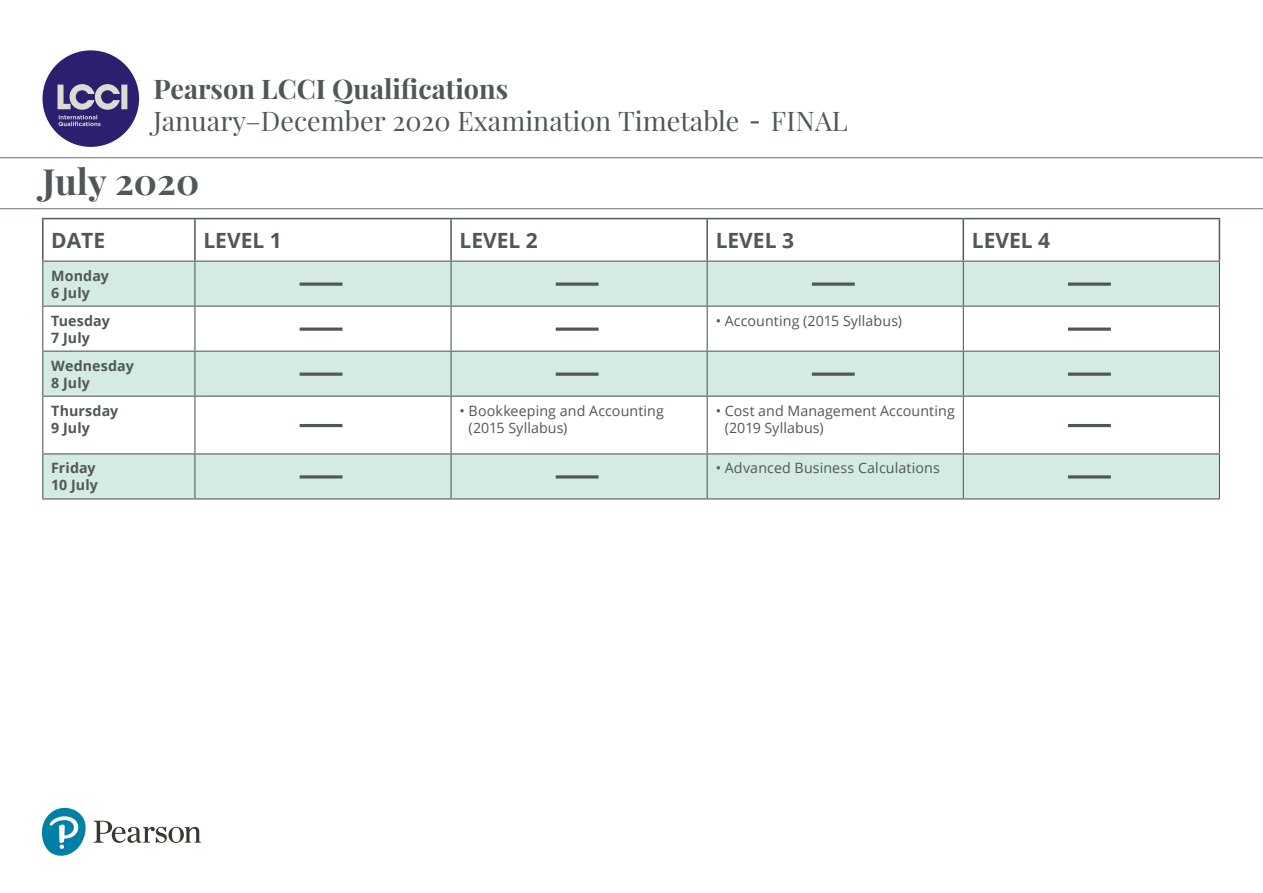
<style>
.page{position:relative;width:1263px;height:893px;background:#fff}
.page>*{position:absolute;margin:0;border:0;box-sizing:border-box;transform-origin:0 0}
.t1{font:700 36px "Playfair Display";color:#505759}
.t2{font:27px/32.4px "Playfair Display";color:#505759}
.t3{font:700 21px "Open Sans";color:#505759}
.t4{font:14.25px/17.1px "Open Sans";letter-spacing:.005em;color:#505759}
.t5{font:700 14.25px/17.1px "Open Sans";letter-spacing:.005em;color:#505759}
.s1{font-weight:700}
.s2{font-family:"Verdana"}
</style>
<div class="page">
<hr style="left:0;top:157px;width:1263px;height:1px;background:#73797a">
<hr style="left:0;top:208px;width:1263px;height:1px;background:#73797a">
<div style="left:43px;top:50px;width:96px;height:97px;background:#2a206f;border-radius:50%"></div>
<svg style="left:58px;top:84px;width:69px;height:42px"></svg>
<svg style="left:41px;top:807px;width:160px;height:49px"></svg>
<svg style="left:44px;top:219px;width:1175px;height:42px"></svg>
<div style="left:43px;top:262px;width:1176px;height:236px;background:#d4eae4"></div>
<svg style="left:43px;top:307px;width:1176px;height:146px"></svg>
<svg style="left:43px;top:352px;width:920px;height:146px;fill:#d4eae4"></svg>
<hr style="left:42px;top:261px;width:153px;height:1px;background:#505759">
<hr style="left:42px;top:262px;width:1px;height:44px;background:#505759">
<hr style="left:195px;top:261px;width:256px;height:1px;background:#505759">
<hr style="left:451px;top:261px;width:256px;height:1px;background:#505759">
<hr style="left:707px;top:261px;width:256px;height:1px;background:#505759">
<hr style="left:963px;top:261px;width:257px;height:1px;background:#505759">
<hr style="left:195px;top:351px;width:256px;height:1px;background:#505759">
<hr style="left:451px;top:351px;width:256px;height:1px;background:#505759">
<hr style="left:963px;top:351px;width:257px;height:1px;background:#505759">
<hr style="left:195px;top:453px;width:256px;height:1px;background:#505759">
<hr style="left:451px;top:453px;width:256px;height:1px;background:#505759">
<hr style="left:963px;top:453px;width:257px;height:1px;background:#505759">
<hr style="left:42px;top:306px;width:153px;height:1px;background:#505759">
<hr style="left:42px;top:307px;width:1px;height:44px;background:#505759">
<hr style="left:195px;top:306px;width:256px;height:1px;background:#505759">
<hr style="left:451px;top:306px;width:256px;height:1px;background:#505759">
<hr style="left:707px;top:306px;width:256px;height:1px;background:#505759">
<hr style="left:963px;top:306px;width:257px;height:1px;background:#505759">
<hr style="left:195px;top:396px;width:256px;height:1px;background:#505759">
<hr style="left:451px;top:396px;width:256px;height:1px;background:#505759">
<hr style="left:707px;top:396px;width:256px;height:1px;background:#505759">
<hr style="left:963px;top:396px;width:257px;height:1px;background:#505759">
<hr style="left:195px;top:498px;width:256px;height:1px;background:#505759">
<hr style="left:451px;top:498px;width:256px;height:1px;background:#505759">
<hr style="left:963px;top:498px;width:257px;height:1px;background:#505759">
<hr style="left:42px;top:352px;width:1px;height:44px;background:#505759">
<hr style="left:42px;top:351px;width:153px;height:1px;background:#505759">
<hr style="left:42px;top:396px;width:153px;height:1px;background:#505759">
<hr style="left:42px;top:397px;width:1px;height:56px;background:#505759">
<hr style="left:194px;top:307px;width:1px;height:44px;background:#505759">
<hr style="left:450px;top:307px;width:2px;height:44px;background:#505759">
<hr style="left:963px;top:307px;width:1px;height:44px;background:#505759">
<hr style="left:194px;top:397px;width:1px;height:56px;background:#505759">
<hr style="left:450px;top:397px;width:2px;height:56px;background:#505759">
<hr style="left:963px;top:397px;width:1px;height:56px;background:#505759">
<hr style="left:707px;top:307px;width:1px;height:44px;background:#505759">
<hr style="left:1219px;top:307px;width:1px;height:44px;background:#505759">
<hr style="left:707px;top:397px;width:1px;height:56px;background:#505759">
<hr style="left:1219px;top:397px;width:1px;height:56px;background:#505759">
<hr style="left:42px;top:454px;width:1px;height:44px;background:#505759">
<hr style="left:42px;top:453px;width:153px;height:1px;background:#505759">
<hr style="left:707px;top:351px;width:256px;height:1px;background:#505759">
<hr style="left:707px;top:453px;width:256px;height:1px;background:#505759">
<hr style="left:42px;top:498px;width:153px;height:1px;background:#505759">
<hr style="left:707px;top:498px;width:256px;height:1px;background:#505759">
<hr style="left:194px;top:262px;width:1px;height:44px;background:#505759">
<hr style="left:450px;top:262px;width:2px;height:44px;background:#505759">
<hr style="left:707px;top:262px;width:1px;height:44px;background:#505759">
<hr style="left:963px;top:262px;width:1px;height:44px;background:#505759">
<hr style="left:1219px;top:262px;width:1px;height:44px;background:#505759">
<hr style="left:194px;top:352px;width:1px;height:44px;background:#505759">
<hr style="left:450px;top:352px;width:2px;height:44px;background:#505759">
<hr style="left:707px;top:352px;width:1px;height:44px;background:#505759">
<hr style="left:963px;top:352px;width:1px;height:44px;background:#505759">
<hr style="left:1219px;top:352px;width:1px;height:44px;background:#505759">
<hr style="left:194px;top:454px;width:1px;height:44px;background:#505759">
<hr style="left:450px;top:454px;width:2px;height:44px;background:#505759">
<hr style="left:707px;top:454px;width:1px;height:44px;background:#505759">
<hr style="left:963px;top:454px;width:1px;height:44px;background:#505759">
<hr style="left:1219px;top:454px;width:1px;height:44px;background:#505759">
<hr style="left:42px;top:218px;width:153px;height:1px;background:#505759">
<hr style="left:42px;top:219px;width:2px;height:42px;background:#505759">
<hr style="left:195px;top:218px;width:256px;height:1px;background:#505759">
<hr style="left:194px;top:219px;width:2px;height:42px;background:#505759">
<hr style="left:451px;top:218px;width:256px;height:1px;background:#505759">
<hr style="left:450px;top:219px;width:2px;height:42px;background:#505759">
<hr style="left:963px;top:218px;width:257px;height:1px;background:#505759">
<hr style="left:1219px;top:219px;width:1px;height:42px;background:#505759">
<hr style="left:707px;top:218px;width:256px;height:1px;background:#505759">
<hr style="left:706px;top:219px;width:2px;height:42px;background:#505759">
<hr style="left:962px;top:219px;width:2px;height:42px;background:#505759">
<hr style="left:300px;top:283px;width:42px;height:3px;background:#505759">
<hr style="left:556px;top:283px;width:43px;height:3px;background:#505759">
<hr style="left:812px;top:283px;width:43px;height:3px;background:#505759">
<hr style="left:1068px;top:283px;width:43px;height:3px;background:#505759">
<hr style="left:300px;top:328px;width:42px;height:3px;background:#505759">
<hr style="left:556px;top:328px;width:43px;height:3px;background:#505759">
<hr style="left:1068px;top:328px;width:43px;height:3px;background:#505759">
<hr style="left:300px;top:373px;width:42px;height:3px;background:#505759">
<hr style="left:556px;top:373px;width:43px;height:3px;background:#505759">
<hr style="left:812px;top:373px;width:43px;height:3px;background:#505759">
<hr style="left:1068px;top:373px;width:43px;height:3px;background:#505759">
<hr style="left:300px;top:424px;width:42px;height:3px;background:#505759">
<hr style="left:1068px;top:424px;width:43px;height:3px;background:#505759">
<hr style="left:300px;top:475px;width:42px;height:3px;background:#505759">
<hr style="left:556px;top:475px;width:43px;height:3px;background:#505759">
<hr style="left:1068px;top:475px;width:43px;height:3px;background:#505759">
<h2 class="t2" style="left:153px;top:73px;width:696px"><span class="s1">Pearson LCCI Qualifications<br></span>January–December 2020 Examination Timetable <span class="s2">-</span> FINAL</h2>
<h1 class="t1" style="left:43px;top:158px;width:158px">July 2020</h1>
<h3 class="t3" style="left:51px;top:225px;width:55px">DATE</h3>
<h3 class="t3" style="left:203px;top:225px;width:80px">LEVEL 1</h3>
<h3 class="t3" style="left:460px;top:225px;width:80px">LEVEL 2</h3>
<h3 class="t3" style="left:716px;top:225px;width:80px">LEVEL 3</h3>
<h3 class="t3" style="left:972px;top:225px;width:80px">LEVEL 4</h3>
<p class="t5" style="left:51px;top:266px;width:59px">Monday<br>6 July</p>
<p class="t5" style="left:51px;top:311px;width:60px">Tuesday<br>7 July</p>
<p class="t4" style="left:716px;top:311px;width:188px">• Accounting (2015 Syllabus)</p>
<p class="t5" style="left:51px;top:356px;width:84px">Wednesday<br>8 July</p>
<p class="t5" style="left:51px;top:401px;width:69px">Thursday<br>9 July</p>
<p class="t4" style="left:469px;top:401px;width:197px;text-indent:-9px">• Bookkeeping and Accounting (2015 Syllabus)</p>
<p class="t4" style="left:725px;top:401px;width:232px;text-indent:-9px">• Cost and Management Accounting (2019 Syllabus)</p>
<p class="t5" style="left:51px;top:459px;width:48px">Friday<br>10 July</p>
<p class="t4" style="left:716px;top:459px;width:226px">• Advanced Business Calculations</p>
</div>
